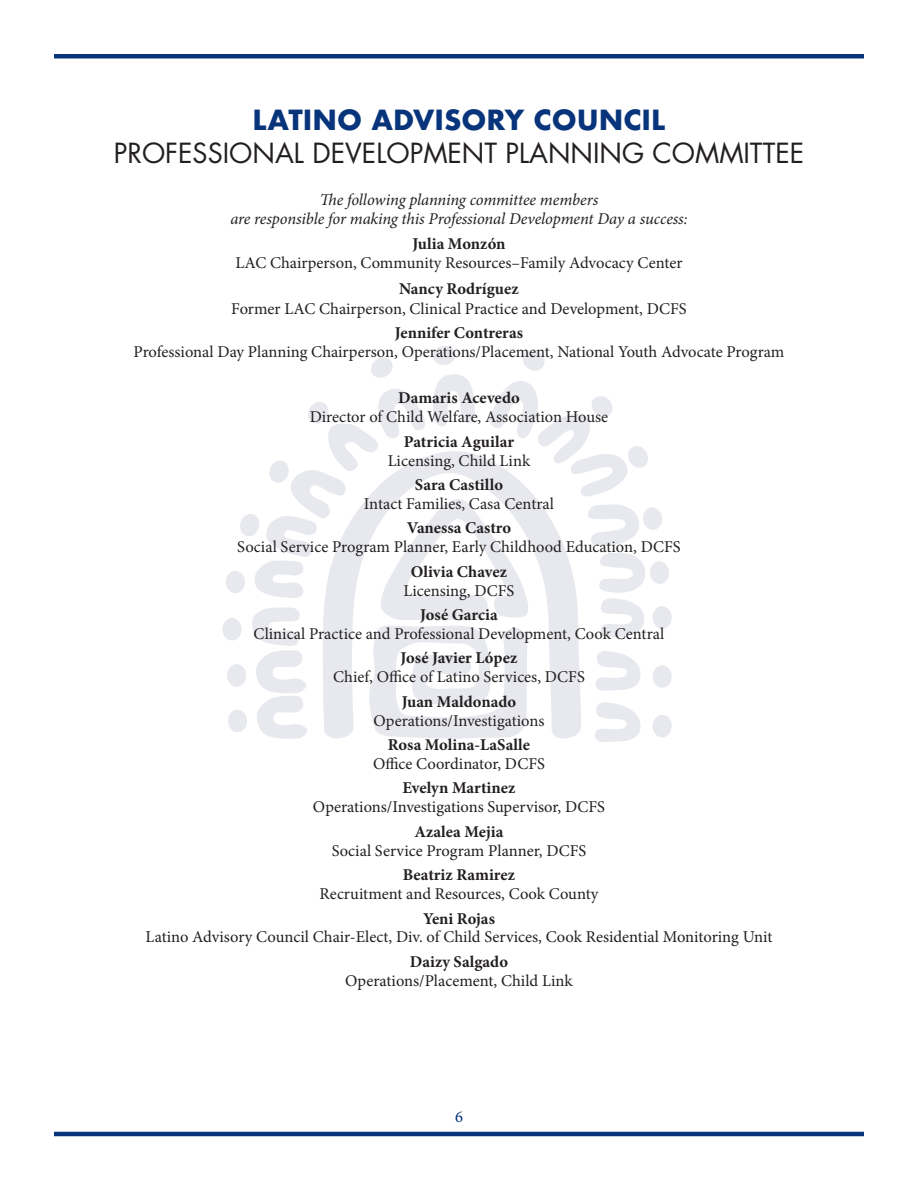
<style>
.page{position:relative;width:918px;height:1188px;background:#fff}
.page>*{position:absolute;margin:0;border:0;box-sizing:border-box;transform-origin:0 0}
.t1{font:27px "Futura";color:#231f20}
.t2{font:700 27px "Futura";color:#08347b}
.Normal_wrd_1{font:16.5px/18.9px "Minion Pro";color:#231f20;text-align:center}
.Normal_wrd_1-2{font:italic 16.5px/19px "Minion Pro";letter-spacing:-.01em;color:#231f20;text-align:center}
.t3{font:16.5px "Minion Pro";color:#08347b}
.s1{font-weight:700}
</style>
<div class="page">
<hr style="left:54px;top:1132px;width:810px;height:4px;background:#08347b">
<div style="left:228px;top:710px;width:19px;height:22px;background:#e8e9ee;border-radius:50%"></div>
<div style="left:227px;top:664px;width:19px;height:23px;background:#e8e9ee;border-radius:50%"></div>
<div style="left:222px;top:618px;width:20px;height:23px;background:#e8e9ee;border-radius:50%"></div>
<div style="left:226px;top:571px;width:19px;height:22px;background:#e8e9ee;border-radius:50%"></div>
<svg style="left:239px;top:346px;width:423px;height:396px"></svg>
<div style="left:650px;top:561px;width:19px;height:23px;background:#e8e9ee;border-radius:50%"></div>
<div style="left:652px;top:606px;width:20px;height:23px;background:#e8e9ee;border-radius:50%"></div>
<div style="left:652px;top:665px;width:20px;height:23px;background:#e8e9ee;border-radius:50%"></div>
<div style="left:652px;top:715px;width:20px;height:22px;background:#e8e9ee;border-radius:50%"></div>
<hr style="left:54px;top:54px;width:810px;height:4px;background:#08347b">
<p class="t2" style="left:252px;top:101px;width:415px">LATINO ADVISORY COUNCIL</p>
<p class="t1" style="left:114px;top:134px;width:692px">PROFESSIONAL DEVELOPMENT PLANNING COMMITTEE</p>
<p class="Normal_wrd_1-2" style="left:230px;top:190px;width:459px">The following planning committee members<br>are responsible for making this Professional Development Day a success:</p>
<p class="Normal_wrd_1" style="left:235px;top:234px;width:449px"><span class="s1">Julia Monzón<br></span>LAC Chairperson, Community Resources–Family Advocacy Center</p>
<p class="Normal_wrd_1" style="left:231px;top:279px;width:457px;line-height:19.8px"><span class="s1">Nancy Rodríguez<br></span>Former LAC Chairperson, Clinical Practice and Development, DCFS</p>
<p class="Normal_wrd_1" style="left:134px;top:324px;width:652px"><span class="s1">Jennifer Contreras<br></span>Professional Day Planning Chairperson, Operations/Placement, National Youth Advocate Program</p>
<p class="Normal_wrd_1" style="left:310px;top:389px;width:300px"><span class="s1">Damaris Acevedo<br></span>Director of Child Welfare, Association House</p>
<p class="Normal_wrd_1" style="left:388px;top:432px;width:144px"><span class="s1">Patricia Aguilar<br></span>Licensing, Child Link</p>
<p class="Normal_wrd_1" style="left:364px;top:475px;width:192px"><span class="s1">Sara Castillo<br></span>Intact Families, Casa Central</p>
<p class="Normal_wrd_1" style="left:237px;top:519px;width:445px"><span class="s1">Vanessa Castro<br></span>Social Service Program Planner, Early Childhood Education, DCFS</p>
<p class="Normal_wrd_1" style="left:404px;top:562px;width:112px"><span class="s1">Olivia Chavez<br></span>Licensing, DCFS</p>
<p class="Normal_wrd_1" style="left:254px;top:605px;width:412px"><span class="s1">José Garcia<br></span>Clinical Practice and Professional Development, Cook Central</p>
<p class="Normal_wrd_1" style="left:333px;top:649px;width:253px"><span class="s1">José Javier López<br></span>Chief, Office of Latino Services, DCFS</p>
<p class="Normal_wrd_1" style="left:374px;top:692px;width:172px"><span class="s1">Juan Maldonado<br></span>Operations/Investigations</p>
<p class="Normal_wrd_1" style="left:373px;top:735px;width:173px"><span class="s1">Rosa Molina-LaSalle<br></span>Office Coordinator, DCFS</p>
<p class="Normal_wrd_1" style="left:313px;top:779px;width:294px"><span class="s1">Evelyn Martinez<br></span>Operations/Investigations Supervisor, DCFS</p>
<p class="Normal_wrd_1" style="left:332px;top:822px;width:256px"><span class="s1">Azalea Mejia<br></span>Social Service Program Planner, DCFS</p>
<p class="Normal_wrd_1" style="left:320px;top:866px;width:280px"><span class="s1">Beatriz Ramirez<br></span>Recruitment and Resources, Cook County</p>
<p class="Normal_wrd_1" style="left:146px;top:909px;width:628px"><span class="s1">Yeni Rojas<br></span>Latino Advisory Council Chair-Elect, Div. of Child Services, Cook Residential Monitoring Unit</p>
<p class="Normal_wrd_1" style="left:345px;top:952px;width:229px"><span class="s1">Daizy Salgado<br></span>Operations/Placement, Child Link</p>
<p class="t3" style="left:455px;top:1106px;width:9px">6</p>
</div>
